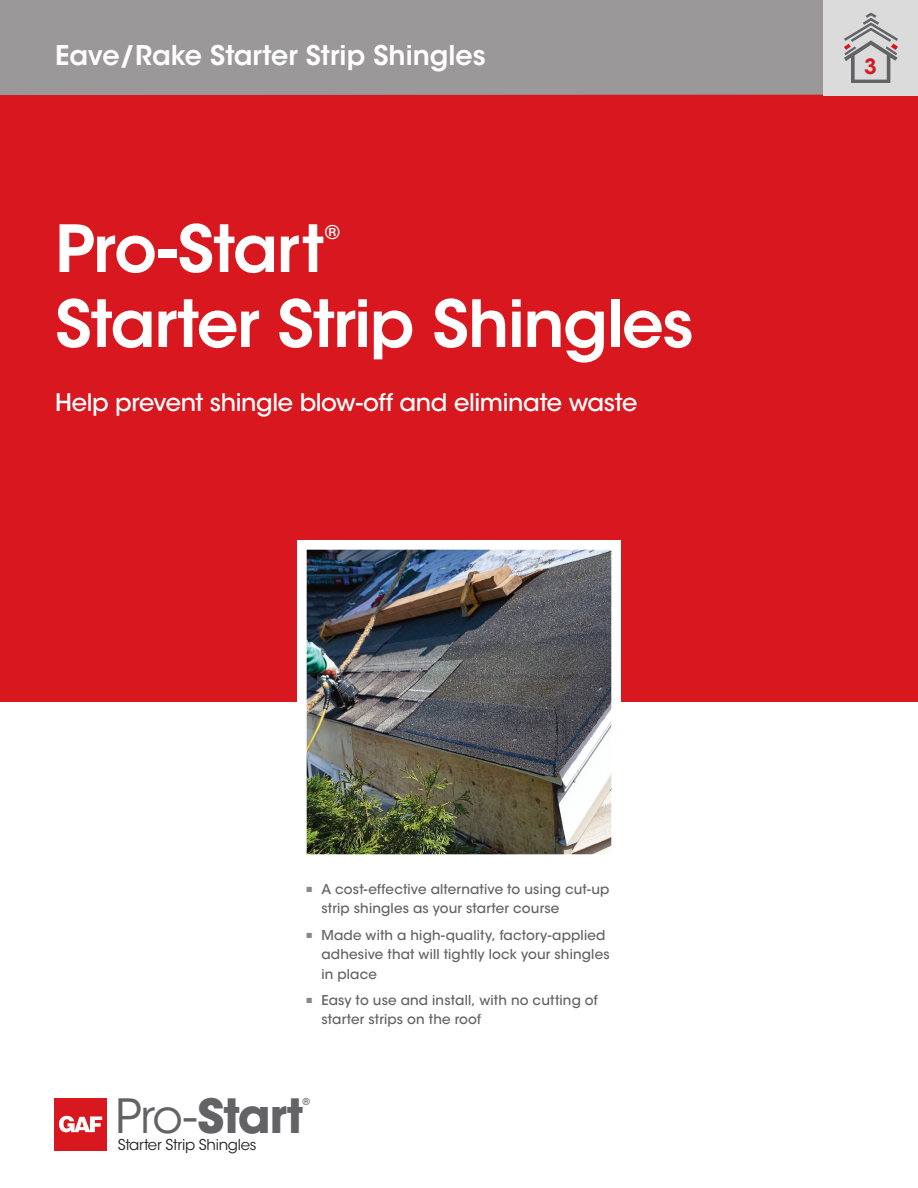
<style>
.page{position:relative;width:918px;height:1188px;background:#fff}
.page>*{position:absolute;margin:0;border:0;box-sizing:border-box;transform-origin:0 0}
.t1{font:600 64.5px "ITC Avant Garde Std";letter-spacing:-.025em;color:#fff}
.t2{font:700 46.8px "ITC Avant Garde Std";letter-spacing:-.02em;color:#636366}
.t3{font:600 27px "ITC Avant Garde Std";color:#fff}
.t4{font:500 24px "ITC Avant Garde Std";letter-spacing:-.015em;color:#fff}
.t5{font:600 21px "ITC Avant Garde Std";color:#d8171f}
.t6{font:600 18.75px "ITC Avant Garde Std";color:#fff}
.t7{font:14.85px "ITC Avant Garde Std";letter-spacing:-.02em;color:#231f20}
.t8{font:500 13.5px/19.5px "ITC Avant Garde Std";letter-spacing:.01em;color:#636366}
.t9{font:600 9.45px "ITC Avant Garde Std";color:#636366}
.s1{font-weight:400}
</style>
<div class="page">
<div style="left:0;top:0;width:918px;height:702px;background:#d8171f"></div>
<div style="left:0;top:0;width:918px;height:95px;background:#9b989a"></div>
<div style="left:824px;top:0;width:94px;height:95px;background:#dadbda"></div>
<svg style="left:844px;top:13px;width:54px;height:70px"></svg>
<img style="left:297px;top:540px;width:324px;height:315px">
<div style="left:54px;top:1098px;width:53px;height:53px;background:#d8171f"></div>
<svg style="left:59px;top:1116px;width:43px;height:16px"></svg>
<h3 class="t3" style="left:55px;top:40px;width:432px">Eave/Rake Starter Strip Shingles</h3>
<h1 class="t1" style="left:55px;top:212px;width:270px">Pro-Start</h1>
<h3 class="t6" style="left:325px;top:221px;width:17px">®</h3>
<h1 class="t1" style="left:55px;top:287px;width:640px">Starter Strip Shingles</h1>
<h3 class="t4" style="left:55px;top:393px;width:584px">Help prevent shingle blow-off and eliminate waste</h3>
<h3 class="t5" style="left:864px;top:54px;width:14px">3</h3>
<p class="t8" style="left:321px;top:881px;width:290px">A cost-effective alternative to using cut-up strip shingles as your starter course</p>
<p class="t8" style="left:321px;top:927px;width:290px">Made with a high-quality, factory-applied adhesive that will tightly lock your shingles in place</p>
<p class="t8" style="left:321px;top:992px;width:278px">Easy to use and install, with no cutting of starter strips on the roof</p>
<h2 class="t2" style="left:115px;top:1089px;width:190px"><span class="s1">Pro-</span>Start</h2>
<p class="t9" style="left:302px;top:1096px;width:9px">®</p>
<p class="t7" style="left:118px;top:1139px;width:140px">Starter Strip Shingles</p>
</div>
